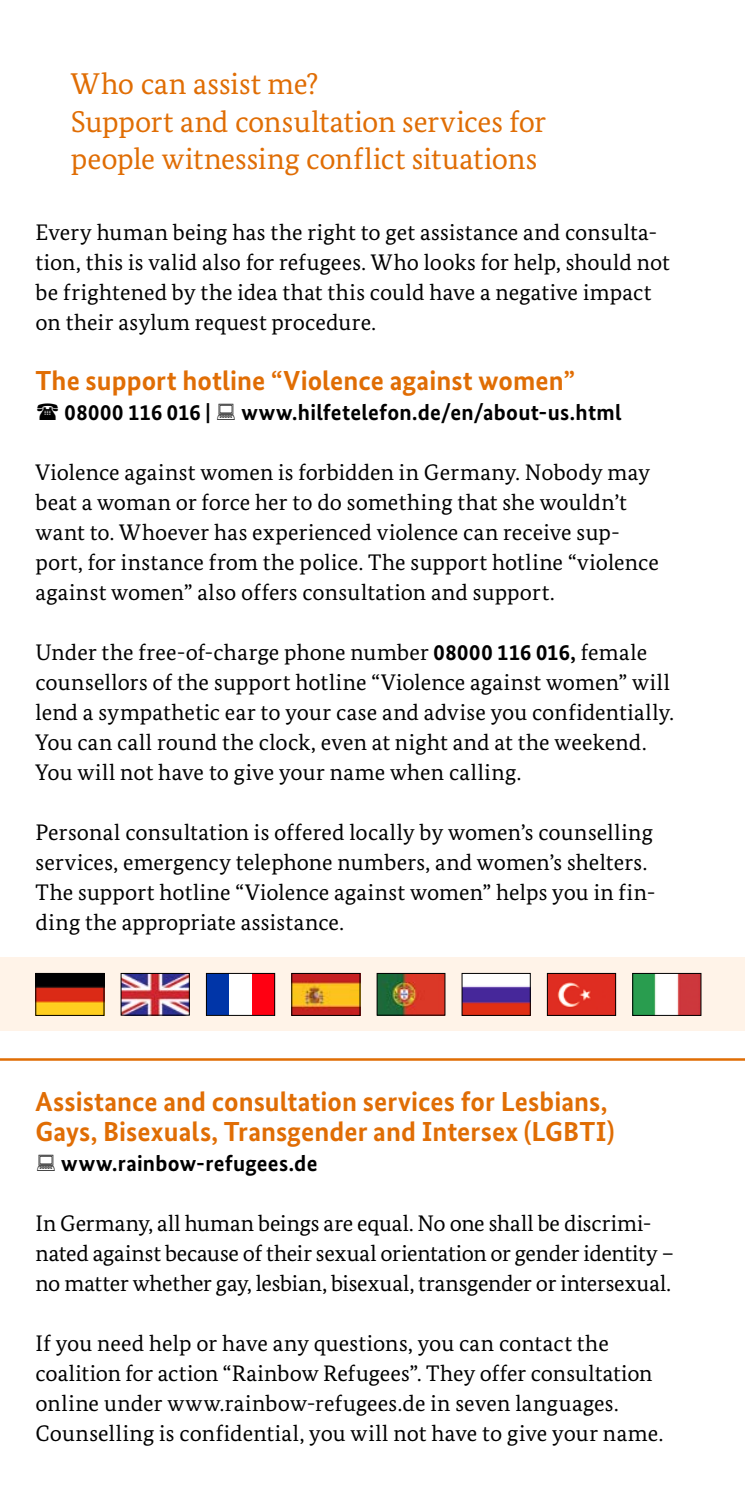
<style>
.page{position:relative;width:745px;height:1489px;background:#fff}
.page>*{position:absolute;margin:0;border:0;box-sizing:border-box;transform-origin:0 0}
.t1{font:30px/37.5px "Bundes Serif";letter-spacing:-.005em;color:#e06d04}
.t2{font:700 27.5px/30px "Bundes Sans";letter-spacing:.005em;color:#e06d04}
.t3{font:22.5px/30px "Bundes Serif";letter-spacing:.005em;color:#000}
.t4{font:700 22.5px "Bundes Sans";letter-spacing:.01em;color:#000}
.s1{font-family:"Bundes Sans";font-weight:700}
</style>
<div class="page">
<hr style="left:0;top:1058px;width:744px;height:2px;background:#e06d04">
<div style="left:0;top:957px;width:744px;height:73px;background:#fff3e8"></div>
<img style="left:37px;top:975px;width:65px;height:38px">
<div style="left:35px;top:973px;width:69px;height:42px;border:1px solid #000"></div>
<img style="left:548px;top:975px;width:65px;height:38px">
<div style="left:546px;top:973px;width:69px;height:42px;border:1px solid #000"></div>
<img style="left:123px;top:975px;width:64px;height:38px">
<div style="left:121px;top:973px;width:68px;height:42px;border:1px solid #000"></div>
<img style="left:293px;top:975px;width:65px;height:38px">
<div style="left:291px;top:973px;width:69px;height:42px;border:1px solid #000"></div>
<img style="left:463px;top:975px;width:65px;height:38px">
<div style="left:461px;top:973px;width:69px;height:42px;border:1px solid #000"></div>
<img style="left:634px;top:975px;width:64px;height:38px">
<div style="left:632px;top:973px;width:68px;height:42px;border:1px solid #000"></div>
<img style="left:378px;top:975px;width:65px;height:38px">
<div style="left:376px;top:973px;width:69px;height:42px;border:1px solid #000"></div>
<div style="left:206px;top:973px;width:23px;height:42px;background:#0035a8"></div>
<div style="left:252px;top:973px;width:22px;height:42px;background:#ff0012"></div>
<div style="left:229px;top:973px;width:23px;height:42px;background:#fff"></div>
<div style="left:206px;top:973px;width:69px;height:42px;border:1px solid #000"></div>
<h2 class="t1" style="left:71px;top:65px;width:476px">Who can assist me?<br>Support and consultation services for people witnessing conflict situations</h2>
<p class="t3" style="left:35px;top:217px;width:635px">Every human being has the right to get assistance and consulta&shy;tion, this is valid also for refugees. Who looks for help, should not be frightened by the idea that this could have a negative impact on their asylum request procedure.</p>
<p class="t2" style="left:35px;top:365px;width:540px">The support hotline “Violence against women”</p>
<p class="t4" style="left:65px;top:399px;width:148px">08000 116 016 |</p>
<p class="t4" style="left:241px;top:399px;width:381px">www.hilfetelefon.de/en/about-us.html</p>
<p class="t3" style="left:35px;top:457px;width:624px">Violence against women is forbidden in Germany. Nobody may beat a woman or force her to do something that she wouldn’t want to. Whoever has experienced violence can receive sup&shy;port, for instance from the police. The support hotline “violence against women” also offers consultation and support.</p>
<p class="t3" style="left:35px;top:637px;width:639px">Under the free-of-charge phone number <span class="s1">08000 116 016,</span> female counsellors of the support hotline “Violence against women” will lend a sympathetic ear to your case and advise you confidentially.<br>You can call round the clock, even at night and at the weekend.<br>You will not have to give your name when calling.</p>
<p class="t3" style="left:35px;top:817px;width:621px">Personal consultation is offered locally by women’s counselling services, emergency telephone numbers, and women’s shelters.<br>The support hotline “Violence against women” helps you in fin&shy;ding the appropriate assistance.</p>
<p class="t2" style="left:35px;top:1085px;width:580px">Assistance and consultation services for Lesbians,<br>Gays, Bisexuals, Transgender and Intersex (LGBTI)</p>
<p class="t4" style="left:61px;top:1149px;width:257px">www.rainbow-refugees.de</p>
<p class="t3" style="left:35px;top:1207px;width:639px">In Germany, all human beings are equal. No one shall be discrimi&shy;nated against because of their sexual orientation or gender identity – no matter whether gay, lesbian, bisexual, transgender or intersexual.</p>
<p class="t3" style="left:35px;top:1327px;width:629px">If you need help or have any questions, you can contact the coalition for action “Rainbow Refugees”. They offer consultation online under www.rainbow-refugees.de in seven languages.<br>Counselling is confidential, you will not have to give your name.</p>
</div>
